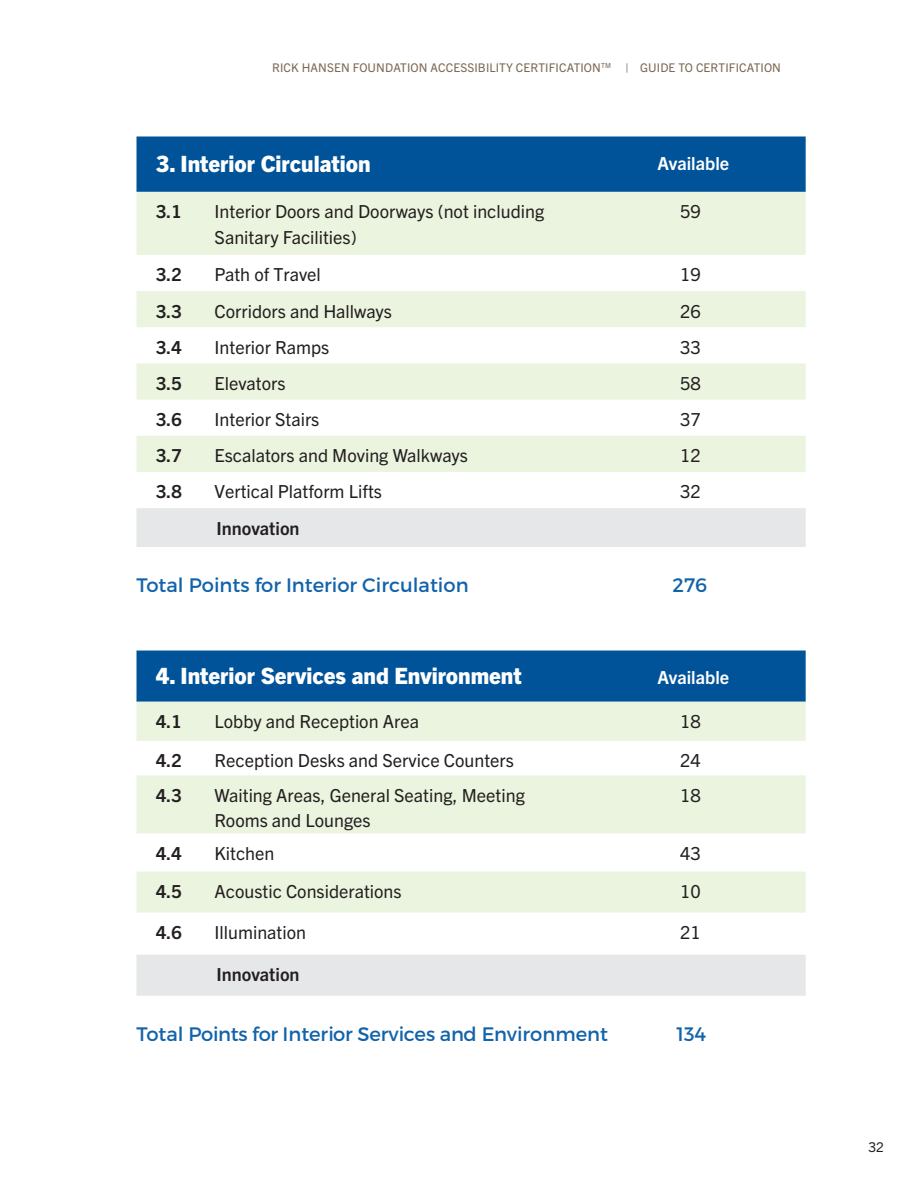
<style>
.page{position:relative;width:918px;height:1188px;background:#fff}
.page>*{position:absolute;margin:0;border:0;box-sizing:border-box;transform-origin:0 0}
.t1{font:800 22.5px "Trade Gothic Next LT Pro";color:#fff}
.Body_Copy{font:19.5px "Montserrat";color:#1363ab}
.t2{font:18px/25.5px "Trade Gothic Next LT Pro";color:#231f20}
.t3{font:700 18px "Trade Gothic Next LT Pro";color:#231f20}
.t4{font:700 18px "Trade Gothic Next LT Pro";color:#fff}
.t5{font:13.5px "Trade Gothic Next LT Pro";color:#231f20}
.t6{font:12px "Trade Gothic Next LT Pro";letter-spacing:.01em;color:#7c6954}
</style>
<div class="page">
<div style="left:136px;top:136px;width:670px;height:56px;background:#015399"></div>
<svg style="left:136px;top:192px;width:670px;height:280px;fill:#ebf4de"></svg>
<div style="left:136px;top:508px;width:670px;height:39px;background:#e6e7e9"></div>
<div style="left:136px;top:651px;width:670px;height:51px;background:#015399"></div>
<svg style="left:136px;top:702px;width:670px;height:211px;fill:#ebf4de"></svg>
<div style="left:136px;top:955px;width:670px;height:41px;background:#e6e7e9"></div>
<p class="t6" style="left:272px;top:60px;width:510px">RICK HANSEN FOUNDATION ACCESSIBILITY CERTIFICATION<sup>TM</sup> | GUIDE TO CERTIFICATION</p>
<p class="t1" style="left:156px;top:148px;width:216px">3. Interior Circulation</p>
<p class="t4" style="left:658px;top:151px;width:73px">Available</p>
<p class="t3" style="left:156px;top:199px;width:27px">3.1</p>
<p class="t2" style="left:215px;top:198px;width:331px">Interior Doors and Doorways (not including<br>Sanitary Facilities)</p>
<p class="t2" style="left:680px;top:198px;width:22px">59</p>
<p class="t3" style="left:156px;top:262px;width:27px">3.2</p>
<p class="t2" style="left:215px;top:261px;width:108px">Path of Travel</p>
<p class="t2" style="left:680px;top:261px;width:22px">19</p>
<p class="t3" style="left:156px;top:298px;width:27px">3.3</p>
<p class="t2" style="left:215px;top:297px;width:179px">Corridors and Hallways</p>
<p class="t2" style="left:680px;top:297px;width:22px">26</p>
<p class="t3" style="left:156px;top:335px;width:27px">3.4</p>
<p class="t2" style="left:215px;top:333px;width:116px">Interior Ramps</p>
<p class="t2" style="left:680px;top:333px;width:22px">33</p>
<p class="t3" style="left:156px;top:371px;width:27px">3.5</p>
<p class="t2" style="left:215px;top:369px;width:73px">Elevators</p>
<p class="t2" style="left:680px;top:369px;width:22px">58</p>
<p class="t3" style="left:156px;top:407px;width:27px">3.6</p>
<p class="t2" style="left:215px;top:406px;width:106px">Interior Stairs</p>
<p class="t2" style="left:680px;top:406px;width:22px">37</p>
<p class="t3" style="left:156px;top:443px;width:27px">3.7</p>
<p class="t2" style="left:215px;top:442px;width:255px">Escalators and Moving Walkways</p>
<p class="t2" style="left:680px;top:442px;width:22px">12</p>
<p class="t3" style="left:156px;top:479px;width:27px">3.8</p>
<p class="t2" style="left:215px;top:478px;width:169px">Vertical Platform Lifts</p>
<p class="t2" style="left:680px;top:478px;width:22px">32</p>
<p class="t3" style="left:216px;top:516px;width:85px">Innovation</p>
<p class="Body_Copy" style="left:136px;top:573px;width:334px">Total Points for Interior Circulation</p>
<p class="Body_Copy" style="left:673px;top:573px;width:36px">276</p>
<p class="t1" style="left:156px;top:660px;width:367px">4. Interior Services and Environment</p>
<p class="t4" style="left:658px;top:665px;width:73px">Available</p>
<p class="t3" style="left:156px;top:709px;width:27px">4.1</p>
<p class="t2" style="left:215px;top:708px;width:206px">Lobby and Reception Area</p>
<p class="t2" style="left:680px;top:708px;width:22px">18</p>
<p class="t3" style="left:156px;top:748px;width:27px">4.2</p>
<p class="t2" style="left:215px;top:747px;width:301px">Reception Desks and Service Counters</p>
<p class="t2" style="left:680px;top:747px;width:22px">24</p>
<p class="t3" style="left:156px;top:783px;width:27px">4.3</p>
<p class="t2" style="left:215px;top:781px;width:312px">Waiting Areas, General Seating, Meeting<br>Rooms and Lounges</p>
<p class="t2" style="left:680px;top:781px;width:22px">18</p>
<p class="t3" style="left:156px;top:841px;width:27px">4.4</p>
<p class="t2" style="left:215px;top:839px;width:61px">Kitchen</p>
<p class="t2" style="left:680px;top:839px;width:22px">43</p>
<p class="t3" style="left:156px;top:879px;width:27px">4.5</p>
<p class="t2" style="left:215px;top:878px;width:189px">Acoustic Considerations</p>
<p class="t2" style="left:680px;top:878px;width:22px">10</p>
<p class="t3" style="left:156px;top:920px;width:27px">4.6</p>
<p class="t2" style="left:215px;top:919px;width:93px">Illumination</p>
<p class="t2" style="left:680px;top:919px;width:22px">21</p>
<p class="t3" style="left:216px;top:962px;width:85px">Innovation</p>
<p class="Body_Copy" style="left:136px;top:1022px;width:473px">Total Points for Interior Services and Environment</p>
<p class="Body_Copy" style="left:676px;top:1022px;width:31px">134</p>
<p class="t5" style="left:869px;top:1138px;width:17px">32</p>
</div>
